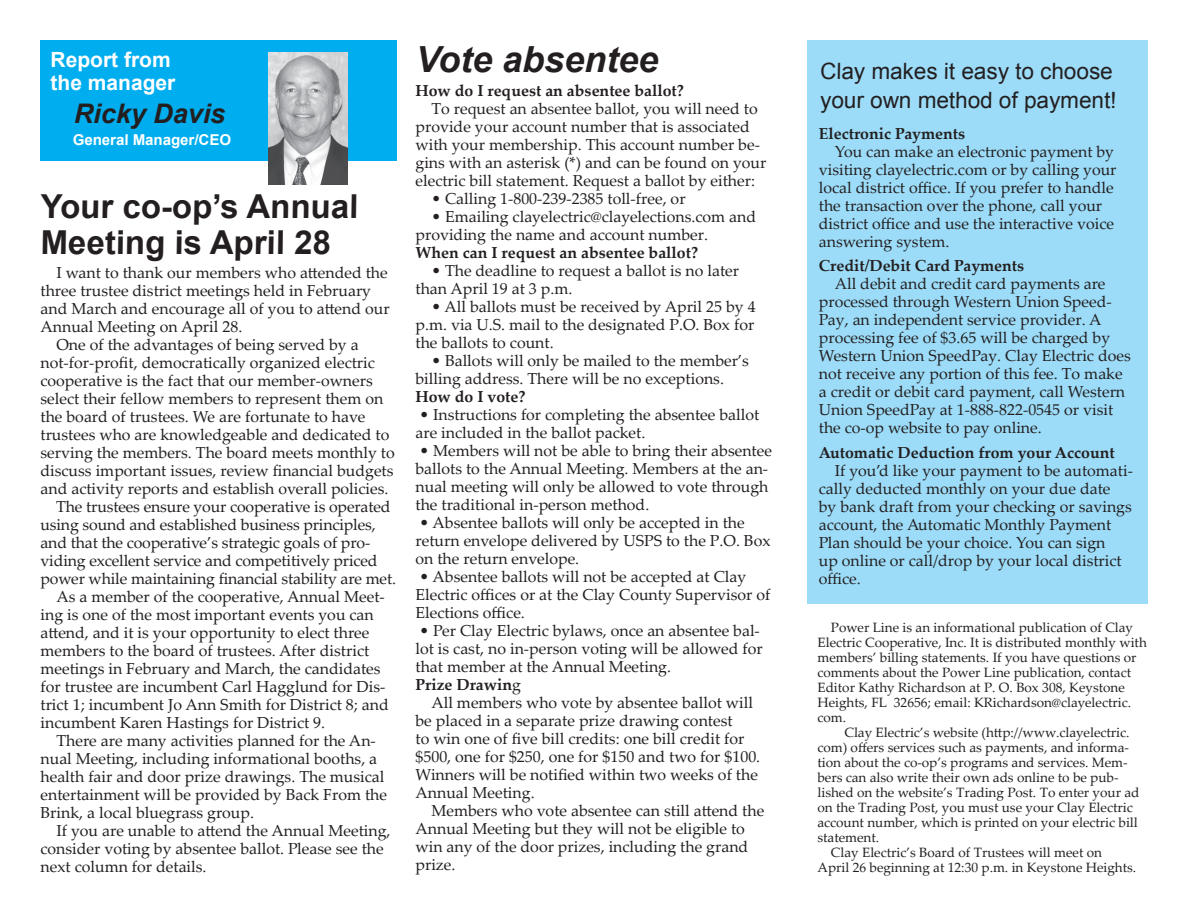
<style>
.page{position:relative;width:1188px;height:918px;background:#fff}
.page>*{position:absolute;margin:0;border:0;box-sizing:border-box;transform-origin:0 0}
.t1{font:italic 700 36px "Arial";color:#231f20}
.t2{font:700 33px/36px "Arial";color:#231f20}
.t3{font:italic 700 27px "Arial";color:#231f20}
.t4{font:22.5px/28.5px "Arial";color:#231f20}
.t5{font:700 21px/22.5px "Arial";color:#fff}
.t6{font:15.9px/18px "Palatino Linotype";color:#231f20}
.t7{font:700 15.9px "Palatino Linotype";color:#231f20}
.t8{font:700 15px "Arial";color:#fff}
.t9{font:13.5px/15px "Palatino Linotype";color:#231f20}
.s1{font-weight:700}
</style>
<div class="page">
<div style="left:40px;top:40px;width:358px;height:121px;background:#00aeef"></div>
<img style="left:269px;top:52px;width:79px;height:133px">
<div style="left:807px;top:40px;width:341px;height:564px;background:#9cdcf8"></div>
<h3 class="t5" style="left:51px;top:49px;width:126px">Report from the manager</h3>
<h3 class="t3" style="left:74px;top:96px;width:154px">Ricky Davis</h3>
<p class="t8" style="left:73px;top:129px;width:160px">General Manager/CEO</p>
<h2 class="t2" style="left:40px;top:189px;width:320px">Your co-op’s Annual<br>Meeting is April 28</h2>
<p class="t6" style="left:56px;top:263px;width:333px">I want to thank our members who attended the</p>
<p class="t6" style="left:40px;top:281px;width:332px">three trustee district meetings held in February</p>
<p class="t6" style="left:40px;top:299px;width:351px">and March and encourage all of you to attend our</p>
<p class="t6" style="left:40px;top:317px;width:203px">Annual Meeting on April 28.</p>
<p class="t6" style="left:56px;top:335px;width:304px">One of the advantages of being served by a</p>
<p class="t6" style="left:40px;top:353px;width:336px">not-for-profit, democratically organized electric</p>
<p class="t6" style="left:40px;top:371px;width:334px">cooperative is the fact that our member-owners</p>
<p class="t6" style="left:40px;top:389px;width:344px">select their fellow members to represent them on</p>
<p class="t6" style="left:40px;top:407px;width:326px">the board of trustees. We are fortunate to have</p>
<p class="t6" style="left:40px;top:425px;width:350px">trustees who are knowledgeable and dedicated to</p>
<p class="t6" style="left:40px;top:443px;width:356px">serving the members. The board meets monthly to</p>
<p class="t6" style="left:40px;top:461px;width:355px">discuss important issues, review financial budgets</p>
<p class="t6" style="left:40px;top:479px;width:350px">and activity reports and establish overall policies.</p>
<p class="t6" style="left:56px;top:497px;width:336px">The trustees ensure your cooperative is operated</p>
<p class="t6" style="left:40px;top:515px;width:337px">using sound and established business principles,</p>
<p class="t6" style="left:40px;top:533px;width:331px">and that the cooperative’s strategic goals of pro-</p>
<p class="t6" style="left:40px;top:551px;width:339px">viding excellent service and competitively priced</p>
<p class="t6" style="left:40px;top:569px;width:357px">power while maintaining financial stability are met.</p>
<p class="t6" style="left:56px;top:587px;width:330px">As a member of the cooperative, Annual Meet-</p>
<p class="t6" style="left:40px;top:605px;width:335px">ing is one of the most important events you can</p>
<p class="t6" style="left:40px;top:623px;width:331px">attend, and it is your opportunity to elect three</p>
<p class="t6" style="left:40px;top:641px;width:330px">members to the board of trustees. After district</p>
<p class="t6" style="left:40px;top:659px;width:342px">meetings in February and March, the candidates</p>
<p class="t6" style="left:40px;top:677px;width:346px">for trustee are incumbent Carl Hagglund for Dis-</p>
<p class="t6" style="left:40px;top:695px;width:350px">trict 1; incumbent Jo Ann Smith for District 8; and</p>
<p class="t6" style="left:40px;top:713px;width:286px">incumbent Karen Hastings for District 9.</p>
<p class="t6" style="left:56px;top:731px;width:321px">There are many activities planned for the An-</p>
<p class="t6" style="left:40px;top:749px;width:338px">nual Meeting, including informational booths, a</p>
<p class="t6" style="left:40px;top:767px;width:346px">health fair and door prize drawings. The musical</p>
<p class="t6" style="left:40px;top:785px;width:348px">entertainment will be provided by Back From the</p>
<p class="t6" style="left:40px;top:803px;width:215px">Brink, a local bluegrass group.</p>
<p class="t6" style="left:56px;top:821px;width:336px">If you are unable to attend the Annual Meeting,</p>
<p class="t6" style="left:40px;top:839px;width:345px">consider voting by absentee ballot. Please see the</p>
<p class="t6" style="left:40px;top:857px;width:168px">next column for details.</p>
<h1 class="t1" style="left:416px;top:36px;width:244px">Vote absentee</h1>
<p class="t7" style="left:416px;top:79px;width:270px">How do I request an absentee ballot?</p>
<p class="t6" style="left:416px;top:99px;width:352px;text-indent:16px">To request an absentee ballot, you will need to provide your account number that is associated with your membership. This account number be&shy;gins with an asterisk (*) and can be found on your electric bill statement. Request a ballot by either:</p>
<p class="t6" style="left:431px;top:189px;width:256px">• Calling 1-800-239-2385 toll-free, or</p>
<p class="t6" style="left:416px;top:207px;width:342px;text-indent:16px">• Emailing clayelectric@clayelections.com and providing the name and account number.</p>
<p class="t7" style="left:416px;top:241px;width:284px">When can I request an absentee ballot?</p>
<p class="t6" style="left:416px;top:261px;width:325px;text-indent:16px">• The deadline to request a ballot is no later than April 19 at 3 p.m.</p>
<p class="t6" style="left:416px;top:297px;width:342px;text-align:justify;text-indent:16px">• All ballots must be received by April 25 by 4 p.m. via U.S. mail to the designated P.O. Box for the ballots to count.</p>
<p class="t6" style="left:416px;top:351px;width:335px;text-indent:16px">• Ballots will only be mailed to the member’s billing address. There will be no exceptions.</p>
<p class="t7" style="left:416px;top:385px;width:111px">How do I vote?</p>
<p class="t6" style="left:416px;top:405px;width:345px">• Instructions for completing the absentee ballot are included in the ballot packet.</p>
<p class="t6" style="left:416px;top:441px;width:358px">• Members will not be able to bring their absentee ballots to the Annual Meeting. Members at the an&shy;nual meeting will only be allowed to vote through the traditional in-person method.</p>
<p class="t6" style="left:416px;top:513px;width:357px">• Absentee ballots will only be accepted in the return envelope delivered by USPS to the P.O. Box on the return envelope.</p>
<p class="t6" style="left:416px;top:567px;width:357px">• Absentee ballots will not be accepted at Clay<br>Electric offices or at the Clay County Supervisor of<br>Elections office.</p>
<p class="t6" style="left:416px;top:621px;width:349px">• Per Clay Electric bylaws, once an absentee bal&shy;lot is cast, no in-person voting will be allowed for that member at the Annual Meeting.<br><span class="s1">Prize Drawin</span>g</p>
<p class="t6" style="left:416px;top:693px;width:346px;text-indent:16px">All members who vote by absentee ballot will be placed in a separate prize drawing contest<br>to win one of five bill credits: one bill credit for $500, one for $250, one for $150 and two for $100.<br>Winners will be notified within two weeks of the Annual Meeting.</p>
<p class="t6" style="left:416px;top:801px;width:350px;text-indent:16px">Members who vote absentee can still attend the Annual Meeting but they will not be eligible to win any of the door prizes, including the grand prize.</p>
<h3 class="t4" style="left:820px;top:57px;width:298px">Clay makes it easy to choose your own method of payment!</h3>
<p class="t7" style="left:819px;top:122px;width:148px">Electronic Payments</p>
<p class="t6" style="left:819px;top:142px;width:299px;text-indent:16px">You can make an electronic payment by visiting clayelectric.com or by calling your local district office. If you prefer to handle the transaction over the phone, call your district office and use the interactive voice answering system.</p>
<p class="t7" style="left:819px;top:255px;width:207px">Credit/Debit Card Payments</p>
<p class="t6" style="left:819px;top:274px;width:313px;text-indent:16px">All debit and credit card payments are processed through Western Union Speed-Pay, an independent service provider. A processing fee of $3.65 will be charged by Western Union SpeedPay. Clay Electric does not receive any portion of this fee. To make a credit or debit card payment, call Western Union SpeedPay at 1-888-822-0545 or visit the co-op website to pay online.</p>
<p class="t7" style="left:819px;top:441px;width:297px">Automatic Deduction from your Account</p>
<p class="t6" style="left:819px;top:461px;width:316px;text-indent:16px">If you’d like your payment to be automati&shy;cally deducted monthly on your due date<br>by bank draft from your checking or savings account, the Automatic Monthly Payment Plan should be your choice. You can sign<br>up online or call/drop by your local district office.</p>
<p class="t9" style="left:817px;top:620px;width:331px;text-indent:14px">Power Line is an informational publication of Clay Electric Cooperative, Inc. It is distributed monthly with members’ billing statements. If you have questions or comments about the Power Line publication, contact Editor Kathy Richardson at P. O. Box 308, Keystone Heights, FL 32656; email: KRichardson@clayelectric. com.</p>
<p class="t9" style="left:844px;top:725px;width:287px">Clay Electric’s website (http://www.clayelectric.</p>
<p class="t9" style="left:817px;top:740px;width:313px">com) offers services such as payments, and informa-</p>
<p class="t9" style="left:817px;top:755px;width:312px">tion about the co-op’s programs and services. Mem-</p>
<p class="t9" style="left:817px;top:770px;width:303px">bers can also write their own ads online to be pub-</p>
<p class="t9" style="left:817px;top:785px;width:324px">lished on the website’s Trading Post. To enter your ad</p>
<p class="t9" style="left:817px;top:800px;width:317px">on the Trading Post, you must use your Clay Electric</p>
<p class="t9" style="left:817px;top:815px;width:322px">account number, which is printed on your electric bill</p>
<p class="t9" style="left:817px;top:830px;width:64px">statement.</p>
<p class="t9" style="left:831px;top:845px;width:273px">Clay Electric’s Board of Trustees will meet on</p>
<p class="t9" style="left:817px;top:860px;width:320px">April 26 beginning at 12:30 p.m. in Keystone Heights.</p>
</div>
